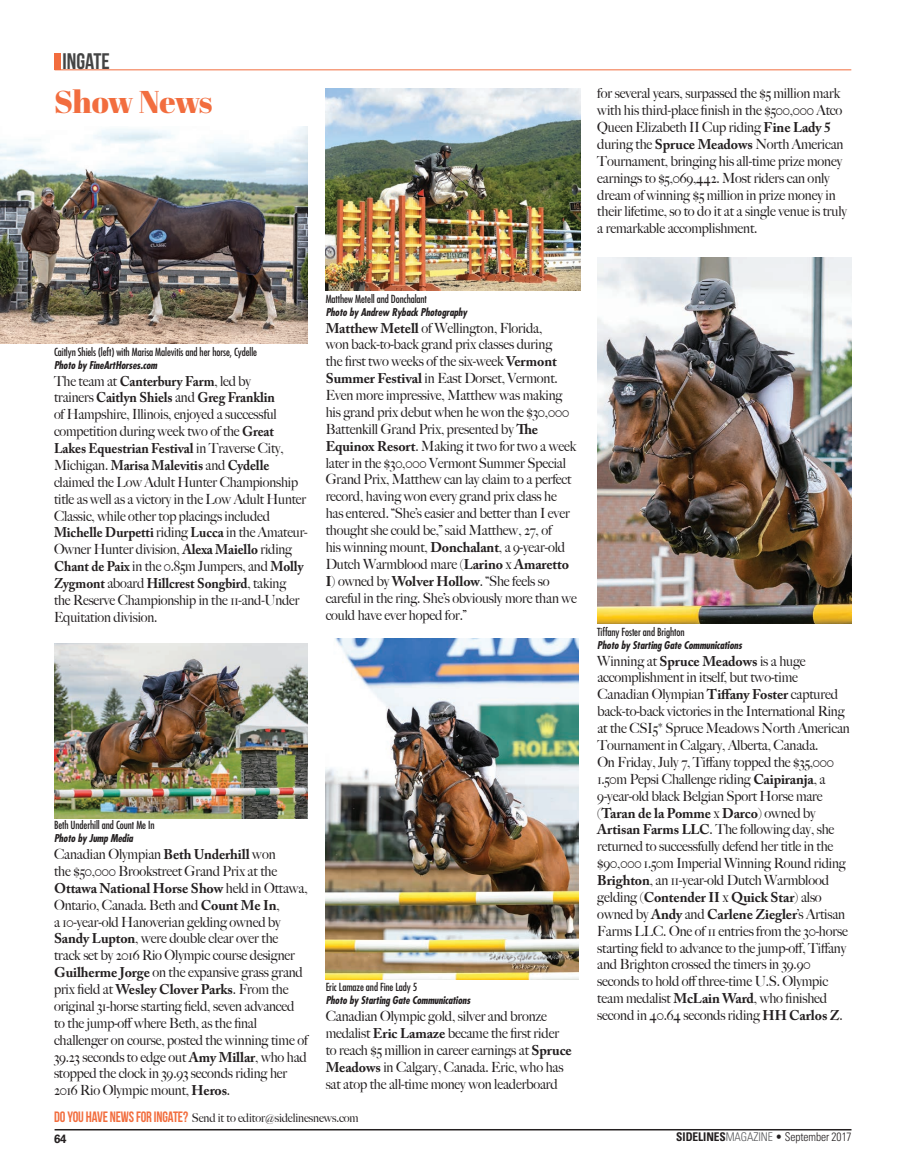
<style>
.page{position:relative;width:905px;height:1175px;background:#fff}
.page>*{position:absolute;margin:0;border:0;box-sizing:border-box;transform-origin:0 0}
.t1{font:31.5px "Abril Fatface";letter-spacing:-.03em;color:#f26d3e}
.t2{font:700 22.5px "Bebas Neue";color:#444}
.t3{font:500 14.1px/16.8px "Big Caslon";letter-spacing:-.01em;color:#231f20;scale:.95 1}
.t4{font:500 14.1px/16.8px "Big Caslon";letter-spacing:-.01em;color:#231f20;scale:.94 1}
.t5{font:700 14.1px/16.8px "Adobe Caslon Pro";letter-spacing:-.01em;color:#231f20;scale:.94 1}
.t6{font:700 14.1px "Adobe Caslon Pro";letter-spacing:-.01em;color:#231f20}
.t7{font:500 12px "Big Caslon";letter-spacing:-.01em;color:#231f20;scale:.95 1}
.t8{font:300 condensed 12px "Univers LT Std";letter-spacing:-.005em;color:#231f20;scale:.95 1}
.t9{font:700 12px "Univers LT Std";color:#231f20;scale:.95 1}
.t10{font:condensed 10.8px "Futura";letter-spacing:-.01em;color:#231f20}
.t11{font:italic 700 condensed 10.5px "Futura";letter-spacing:-.01em;color:#231f20}
.s1{font-family:"Adobe Caslon Pro";font-weight:700}
.s2{font-family:"Big Caslon";font-weight:500}
.s3{font-family:"Bebas Neue";font-weight:700;font-size:15px;color:#f26d3e}
.s4{font-weight:700}
.s5{color:#57585a}
</style>
<div class="page">
<hr style="left:55px;top:1129px;width:796px;height:1px;background:#231f20">
<hr style="left:55px;top:69px;width:796px;height:1px;background:#f26d3e">
<div style="left:54px;top:54px;width:7px;height:16px;background:#f26d3e"></div>
<img style="left:0;top:127px;width:307px;height:216px">
<img style="left:55px;top:644px;width:252px;height:174px">
<img style="left:326px;top:88px;width:254px;height:202px">
<img style="left:597px;top:257px;width:254px;height:366px">
<img style="left:325px;top:639px;width:253px;height:340px">
<h2 class="t2" style="left:62px;top:49px;width:49px">INGATE</h2>
<h1 class="t1" style="left:54px;top:80px;width:160px">Show News</h1>
<p class="t3" style="left:597px;top:84px;width:264px">for several years, surpassed the $5 million mark with his third-place finish in the $500,000 Atco Queen Elizabeth II Cup riding <span class="s1">Fine Lady 5 </span>during the <span class="s1">Spruce Meadows</span> North American Tournament, bringing his all-time prize money earnings to $5,069,442. Most riders can only dream of winning $5 million in prize money in their lifetime, so to do it at a single venue is truly a remarkable accomplishment.</p>
<p class="t10" style="left:54px;top:345px;width:204px">Caitlyn Shiels (left) with Marisa Malevitis and her horse, Cydelle</p>
<p class="t11" style="left:54px;top:358px;width:105px">Photo by FineArtHorses.com</p>
<p class="t4" style="left:54px;top:371px;width:211px">The team at <span class="s1">Canterbury Farm</span>, led by</p>
<p class="t5" style="left:54px;top:389px;width:237px"><span class="s2">trainers</span> Caitlyn Shiels <span class="s2">and</span> Greg Franklin</p>
<p class="t4" style="left:54px;top:405px;width:238px">of Hampshire, Illinois, enjoyed a successful competition during week two of the <span class="s1">Great</span></p>
<p class="t5" style="left:54px;top:440px;width:246px">Lakes Equestrian Festival <span class="s2">in Traverse City,<br>Michigan.</span> Marisa Malevitis <span class="s2">and</span> Cydelle</p>
<p class="t4" style="left:54px;top:473px;width:270px">claimed the Low Adult Hunter Championship title as well as a victory in the Low Adult Hunter<br>Classic, while other top placings included</p>
<p class="t5" style="left:54px;top:524px;width:271px">Michelle Durpetti <span class="s2">riding</span> Lucca <span class="s2">in the Amateur-</span></p>
<p class="t4" style="left:54px;top:540px;width:267px">Owner Hunter division, <span class="s1">Alexa Maiello</span> riding<br><span class="s1">Chant de Paix</span> in the 0.85m Jumpers, and <span class="s1">Molly</span></p>
<p class="t5" style="left:54px;top:575px;width:248px">Zygmont <span class="s2">aboard</span> Hillcrest Songbird<span class="s2">, taking</span></p>
<p class="t4" style="left:54px;top:591px;width:263px">the Reserve Championship in the 11-and-Under<br>Equitation division.</p>
<p class="t10" style="left:326px;top:292px;width:103px">Matthew Metell and Donchalant</p>
<p class="t11" style="left:326px;top:305px;width:143px">Photo by Andrew Ryback Photography</p>
<p class="t3" style="left:325px;top:318px;width:266px"><span class="s1">Matthew Metell</span> of Wellington, Florida,<br>won back-to-back grand prix classes during<br>the first two weeks of the six-week <span class="s1">Vermont Summer Festival</span> in East Dorset, Vermont.<br>Even more impressive, Matthew was making his grand prix debut when he won the $30,000<br>Battenkill Grand Prix, presented by <span class="s1">The Equinox Resort</span>. Making it two for two a week later in the $30,000 Vermont Summer Special Grand Prix, Matthew can lay claim to a perfect record, having won every grand prix class he has entered. “She’s easier and better than I ever thought she could be,” said Matthew, 27, of<br>his winning mount, <span class="s1">Donchalant</span>, a 9-year-old Dutch Warmblood mare (<span class="s1">Larino</span> x <span class="s1">Amaretto I</span>) owned by <span class="s1">Wolver Hollow</span>. “She feels so careful in the ring. She’s obviously more than we could have ever hoped for.”</p>
<p class="t10" style="left:54px;top:818px;width:102px">Beth Underhill and Count Me In</p>
<p class="t11" style="left:54px;top:831px;width:80px">Photo by Jump Media</p>
<p class="t3" style="left:54px;top:845px;width:236px">Canadian Olympian <span class="s1">Beth Underhill</span> won the $50,000 Brookstreet Grand Prix at the</p>
<p class="t6" style="left:54px;top:879px;width:255px">Ottawa National Horse Show <span class="s2">held in Ottawa,</span></p>
<p class="t3" style="left:54px;top:895px;width:268px">Ontario, Canada. Beth and <span class="s1">Count Me In</span>,<br>a 10-year-old Hanoverian gelding owned by <span class="s1">Sandy Lupton</span>, were double clear over the track set by 2016 Rio Olympic course designer <span class="s1">Guilherme Jorge</span> on the expansive grass grand prix field at <span class="s1">Wesley Clover Parks</span>. From the original 31-horse starting field, seven advanced to the jump-off where Beth, as the final challenger on course, posted the winning time of 39.23 seconds to edge out <span class="s1">Amy Millar</span>, who had stopped the clock in 39.93 seconds riding her 2016 Rio Olympic mount, <span class="s1">Heros</span>.</p>
<p class="t10" style="left:326px;top:980px;width:93px">Eric Lamaze and Fine Lady 5</p>
<p class="t11" style="left:326px;top:993px;width:146px">Photo by Starting Gate Communications</p>
<p class="t3" style="left:325px;top:1007px;width:261px">Canadian Olympic gold, silver and bronze medalist <span class="s1">Eric Lamaze</span> became the first rider to reach $5 million in career earnings at <span class="s1">Spruce Meadows</span> in Calgary, Canada. Eric, who has sat atop the all-time money won leaderboard</p>
<p class="t7" style="left:54px;top:1107px;width:322px"><span class="s3">DO YOU HAVE NEWS FOR INGATE?</span> Send it to editor@sidelinesnews.com</p>
<p class="t10" style="left:597px;top:625px;width:89px">Tiffany Foster and Brighton</p>
<p class="t11" style="left:597px;top:638px;width:146px">Photo by Starting Gate Communications</p>
<p class="t3" style="left:597px;top:651px;width:267px">Winning at <span class="s1">Spruce Meadows</span> is a huge accomplishment in itself, but two-time Canadian Olympian <span class="s1">Tiffany Foster</span> captured back-to-back victories in the International Ring at the CSI5* Spruce Meadows North American Tournament in Calgary, Alberta, Canada.<br>On Friday, July 7, Tiffany topped the $35,000<br>1.50m Pepsi Challenge riding <span class="s1">Caipiranja</span>, a 9-year-old black Belgian Sport Horse mare</p>
<p class="t6" style="left:597px;top:804px;width:220px"><span class="s2">(</span>Taran de la Pomme <span class="s2">x</span> Darco<span class="s2">) owned by</span></p>
<p class="t3" style="left:597px;top:820px;width:263px"><span class="s1">Artisan Farms LLC</span>. The following day, she returned to successfully defend her title in the $90,000 1.50m Imperial Winning Round riding <span class="s1">Brighton</span>, an 11-year-old Dutch Warmblood</p>
<p class="t6" style="left:597px;top:888px;width:226px"><span class="s2">gelding (</span>Contender II <span class="s2">x</span> Quick Star<span class="s2">) also</span></p>
<p class="t3" style="left:597px;top:904px;width:265px">owned by <span class="s1">Andy</span> and <span class="s1">Carlene Ziegler</span>’s Artisan Farms LLC. One of 11 entries from the 30-horse starting field to advance to the jump-off, Tiffany and Brighton crossed the timers in 39.90 seconds to hold off three-time U.S. Olympic team medalist <span class="s1">McLain Ward</span>, who finished second in 40.64 seconds riding <span class="s1">HH Carlos Z</span>.</p>
<p class="t9" style="left:54px;top:1131px;width:15px">64</p>
<p class="t8" style="left:676px;top:1129px;width:186px"><span class="s4">SIDELINES</span><span class="s5">MAGAZINE</span> • September 2017</p>
</div>
